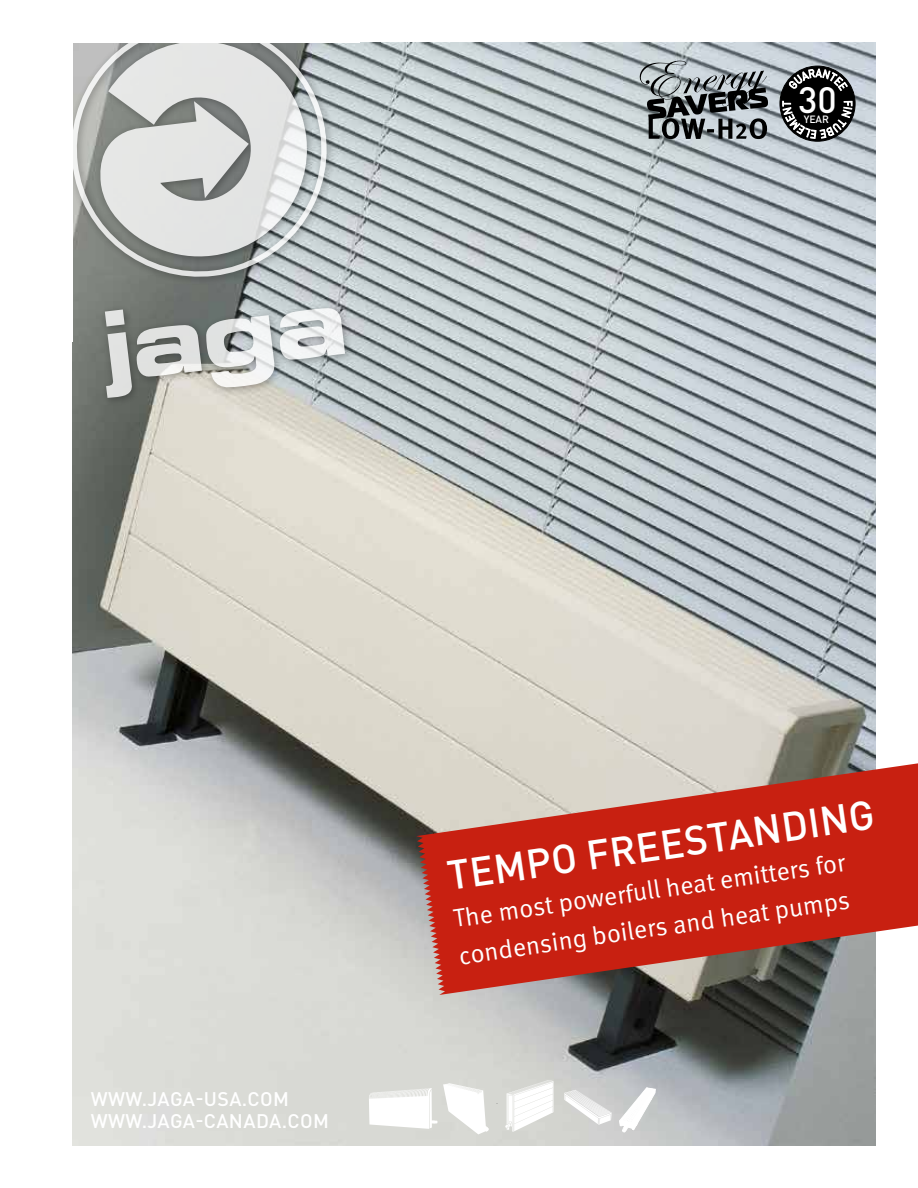
<style>
.page{position:relative;width:918px;height:1188px;background:#fff}
.page>*{position:absolute;margin:0;border:0;box-sizing:border-box;transform-origin:0 0}
.t1{font:500 40.5px "DIN Pro";color:#fff}
.t2{font:500 36.3px "DIN";color:#fff}
.t3{font:25.5px/37.7px "Meta Pro";color:#fff}
.t4{font:500 19.5px/22.5px "DIN Pro";letter-spacing:.02em;color:#fff}
.t5{font:11.1px "DIN";color:#fff;scale:.9 1}
.t6{font:500 10.5px "DIN";color:#fff}
</style>
<div class="page">
<img style="left:72px;top:43px;width:803px;height:1102px">
<svg style="left:416px;top:763px;width:502px;height:232px;background:#bf4d41"></svg>
<div style="left:780px;top:66px;width:75px;height:75px;background:#000;border-radius:50%"></div>
<div style="left:780px;top:66px;width:75px;height:75px;border:1px solid #000;border-radius:50%"></div>
<svg style="left:369px;top:1083px;width:120px;height:51px"></svg>
<svg style="left:619px;top:1087px;width:37px;height:46px"></svg>
<svg style="left:505px;top:1080px;width:49px;height:52px"></svg>
<svg style="left:564px;top:1090px;width:48px;height:35px"></svg>
<svg style="left:640px;top:61px;width:128px;height:78px;background:#7a8084"></svg>
<div style="left:65px;top:15px;width:289px;height:392px;background:#000;opacity:.4"></div>
<svg style="left:72px;top:43px;width:262px;height:241px;background:#a6abaa"></svg>
<svg style="left:95px;top:43px;width:218px;height:217px;background:#c7c9c8"></svg>
<svg style="left:105px;top:307px;width:240px;height:91px"></svg>
<div style="left:52px;top:0;width:308px;height:43px;background:#fff"></div>
<div style="left:30px;top:34px;width:42px;height:308px;background:#fff"></div>
<svg style="left:788px;top:69px;width:60px;height:22px"></svg>
<svg style="left:782px;top:101px;width:70px;height:38px"></svg>
<p class="t5" style="left:780px;top:106px;width:8px;rotate:-90deg">T</p>
<h2 class="t2" style="left:798px;top:76px;width:40px">30</h2>
<p class="t6" style="left:804px;top:112px;width:27px">YEAR</p>
<p class="t4" style="left:91px;top:1087px;width:240px">WWW.JAGA-USA.COM<br>WWW.JAGA-CANADA.COM</p>
<h1 class="t1" style="left:444px;top:848px;width:433px;rotate:-8deg">TEMPO FREESTANDING</h1>
<p class="t3" style="left:451px;top:900px;width:397px;rotate:-8deg">The most powerfull heat emitters for condensing boilers and heat pumps</p>
</div>
